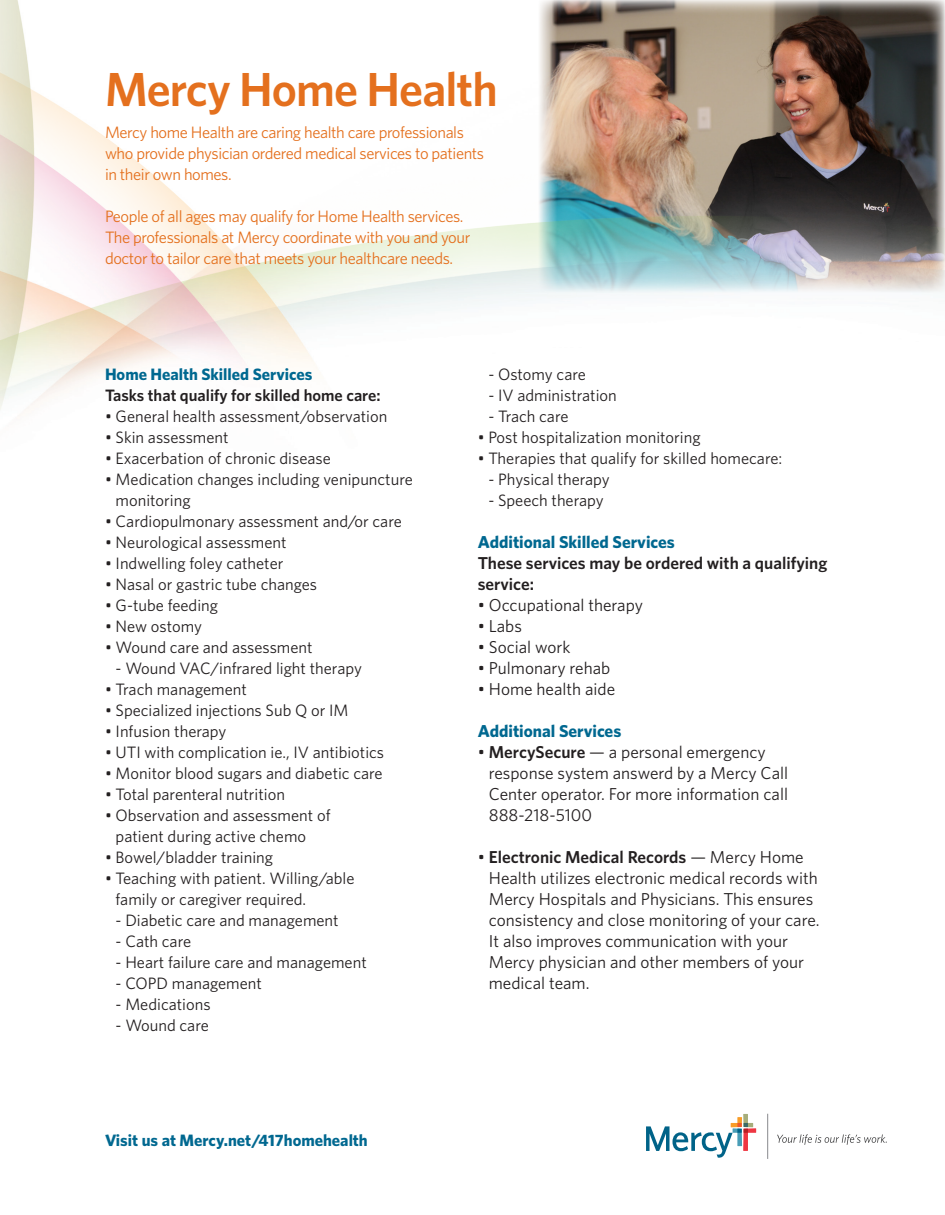
<style>
.page{position:relative;width:945px;height:1215px;background:#fff}
.page>*{position:absolute;margin:0;border:0;box-sizing:border-box;transform-origin:0 0}
.t1{font:600 47.85px "Whitney";letter-spacing:-.02em;color:#e4701e}
.t2{font:17.25px/21px "Whitney";color:#231f20}
.t3{font:600 17.25px/21px "Whitney";color:#231f20}
.t4{font:700 17.25px "Whitney";color:#006890}
.t5{font:16.5px/21px "Whitney";color:#231f20}
.t6{font:16.5px/21px "Whitney";letter-spacing:-.025em;color:#e4701e}
.t7{font:700 16.5px "Whitney";color:#006890}
.t8{font:600 16.5px "Whitney";color:#231f20}
.s1{font-weight:600}
</style>
<div class="page">
<img style="left:0;top:0;width:945px;height:411px">
<svg style="left:777px;top:1134px;width:110px;height:11px"></svg>
<svg style="left:646px;top:1114px;width:110px;height:44px"></svg>
<hr style="left:767px;top:1114px;width:1px;height:45px;background:#939598">
<p class="t1" style="left:105px;top:57px;width:394px">Mercy Home Health</p>
<p class="t6" style="left:105px;top:121px;width:381px">Mercy home Health are caring health care professionals who provide physician ordered medical services to patients in their own homes.</p>
<p class="t6" style="left:105px;top:205px;width:367px">People of all ages may qualify for Home Health services.<br>The professionals at Mercy coordinate with you and your doctor to tailor care that meets your healthcare needs.</p>
<p class="t7" style="left:105px;top:363px;width:209px">Home Health Skilled Services</p>
<p class="t8" style="left:105px;top:384px;width:277px">Tasks that qualify for skilled home care:</p>
<p class="t5" style="left:105px;top:405px;width:284px">• General health assessment/observation</p>
<p class="t5" style="left:105px;top:426px;width:125px">• Skin assessment</p>
<p class="t5" style="left:105px;top:447px;width:227px">• Exacerbation of chronic disease</p>
<p class="t5" style="left:116px;top:468px;width:299px;text-indent:-11px">• Medication changes including venipuncture monitoring</p>
<p class="t5" style="left:105px;top:510px;width:298px">• Cardiopulmonary assessment and/or care</p>
<p class="t5" style="left:105px;top:531px;width:183px">• Neurological assessment</p>
<p class="t5" style="left:105px;top:552px;width:180px">• Indwelling foley catheter</p>
<p class="t5" style="left:105px;top:573px;width:214px">• Nasal or gastric tube changes</p>
<p class="t5" style="left:105px;top:594px;width:115px">• G-tube feeding</p>
<p class="t5" style="left:105px;top:615px;width:99px">• New ostomy</p>
<p class="t5" style="left:105px;top:636px;width:209px">• Wound care and assessment</p>
<p class="t5" style="left:116px;top:657px;width:248px">- Wound VAC/infrared light therapy</p>
<p class="t5" style="left:105px;top:678px;width:143px">• Trach management</p>
<p class="t5" style="left:105px;top:699px;width:245px">• Specialized injections Sub Q or IM</p>
<p class="t5" style="left:105px;top:720px;width:123px">• Infusion therapy</p>
<p class="t5" style="left:105px;top:741px;width:281px">• UTI with complication ie., IV antibiotics</p>
<p class="t5" style="left:105px;top:762px;width:279px">• Monitor blood sugars and diabetic care</p>
<p class="t5" style="left:105px;top:783px;width:182px">• Total parenteral nutrition</p>
<p class="t5" style="left:116px;top:804px;width:216px;text-indent:-11px">• Observation and assessment of patient during active chemo</p>
<p class="t5" style="left:105px;top:846px;width:170px">• Bowel/bladder training</p>
<p class="t5" style="left:116px;top:867px;width:240px;text-indent:-11px">• Teaching with patient. Willing/able family or caregiver required.</p>
<p class="t5" style="left:116px;top:909px;width:225px">- Diabetic care and management</p>
<p class="t5" style="left:116px;top:930px;width:77px">- Cath care</p>
<p class="t5" style="left:116px;top:951px;width:253px">- Heart failure care and management</p>
<p class="t5" style="left:116px;top:972px;width:148px">- COPD management</p>
<p class="t5" style="left:116px;top:993px;width:96px">- Medications</p>
<p class="t5" style="left:116px;top:1014px;width:95px">- Wound care</p>
<p class="t7" style="left:105px;top:1129px;width:264px">Visit us at Mercy.net/417homehealth</p>
<p class="t5" style="left:488px;top:363px;width:99px">- Ostomy care</p>
<p class="t5" style="left:488px;top:384px;width:130px">- IV administration</p>
<p class="t5" style="left:488px;top:405px;width:82px">- Trach care</p>
<p class="t5" style="left:478px;top:426px;width:224px">• Post hospitalization monitoring</p>
<p class="t5" style="left:478px;top:447px;width:306px">• Therapies that qualify for skilled homecare:</p>
<p class="t5" style="left:488px;top:468px;width:123px">- Physical therapy</p>
<p class="t5" style="left:488px;top:489px;width:117px">- Speech therapy</p>
<p class="t4" style="left:478px;top:530px;width:199px">Additional Skilled Services</p>
<p class="t3" style="left:478px;top:552px;width:351px">These services may be ordered with a qualifying service:</p>
<p class="t2" style="left:478px;top:594px;width:167px">• Occupational therapy</p>
<p class="t2" style="left:478px;top:615px;width:46px">• Labs</p>
<p class="t2" style="left:478px;top:636px;width:94px">• Social work</p>
<p class="t2" style="left:478px;top:657px;width:134px">• Pulmonary rehab</p>
<p class="t2" style="left:478px;top:678px;width:139px">• Home health aide</p>
<p class="t4" style="left:478px;top:719px;width:145px">Additional Services</p>
<p class="t2" style="left:489px;top:741px;width:301px;text-indent:-11px">• <span class="s1">MercySecure</span> — a personal emergency response system answerd by a Mercy Call Center operator. For more information call 888-218-5100</p>
<p class="t2" style="left:489px;top:846px;width:332px;text-indent:-11px">• <span class="s1">Electronic Medical Records</span> — Mercy Home Health utilizes electronic medical records with Mercy Hospitals and Physicians. This ensures consistency and close monitoring of your care.<br>It also improves communication with your Mercy physician and other members of your medical team.</p>
</div>
